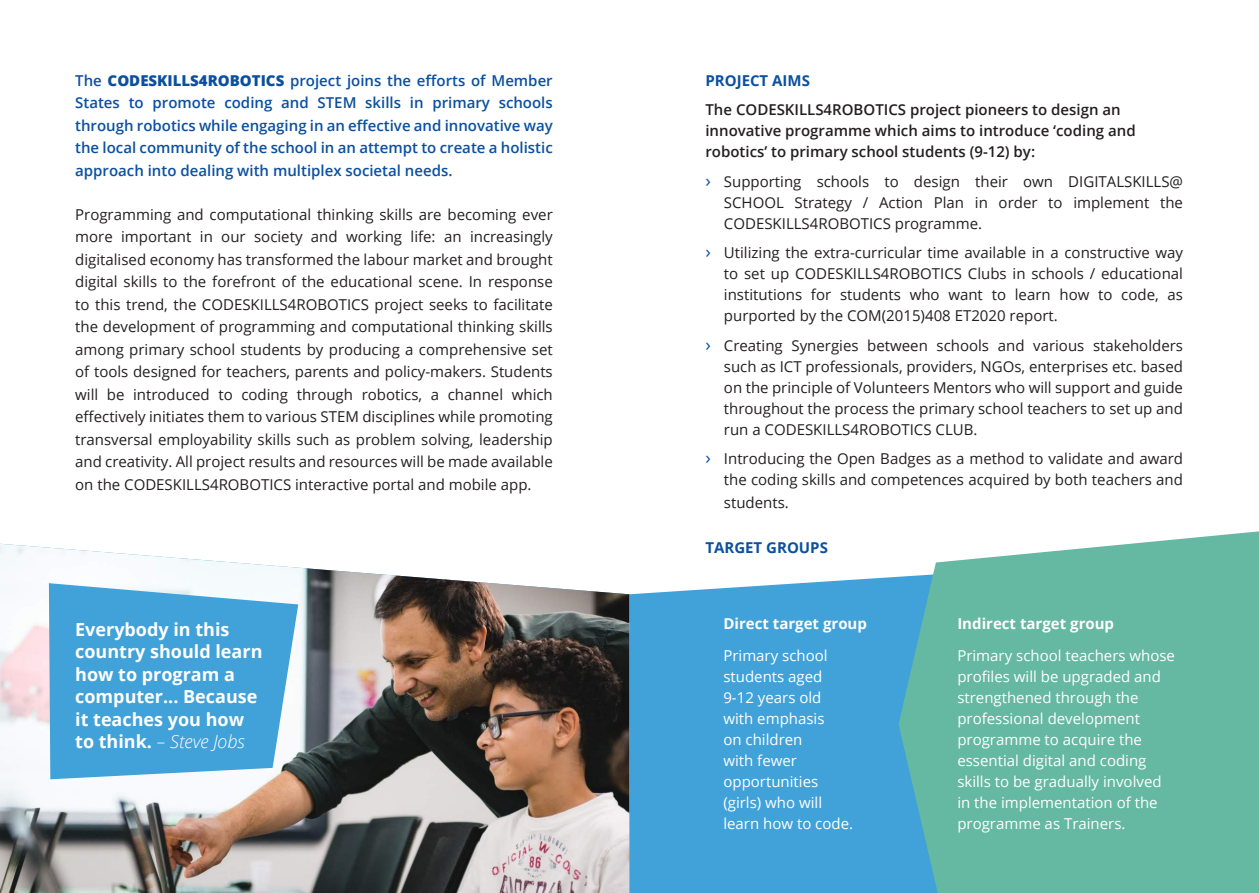
<style>
.page{position:relative;width:1259px;height:893px;background:#fff}
.page>*{position:absolute;margin:0;border:0;box-sizing:border-box;transform-origin:0 0}
.t1{font:700 18px/22.5px "Open Sans";color:#fff}
.Paragraph_Style_2{font:15px/22.5px "Open Sans";color:#231f20;text-align:justify}
.Paragraph_Style_2-2{font:15px/21px "Open Sans";color:#fff}
.t2{font:600 15px/22.5px "Open Sans";color:#0b50a0;text-align:justify}
.Paragraph_Style_2-3{font:600 15px/21px "Open Sans";color:#231f20}
.t3{font:700 15px "Open Sans";color:#fff}
.Heading_3{font:700 15px "Open Sans";color:#0b519f}
.s1{font-weight:800}
.s2{font-weight:300;font-style:italic}
.s3{font-size:18px;color:#0d4da1}
</style>
<div class="page">
<img style="left:0;top:544px;width:629px;height:349px">
<div style="left:629px;top:576px;width:269px;height:317px;background:#41a2d9"></div>
<svg style="left:898px;top:531px;width:361px;height:362px;background:#6bbaa8"></svg>
<svg style="left:49px;top:583px;width:249px;height:196px;background:#58acdc"></svg>
<p class="t2" style="left:75px;top:69px;width:479px">The <span class="s1">CODESKILLS4ROBOTICS</span> project joins the efforts of Member States to promote coding and STEM skills in primary schools through robotics while engaging in an effective and innovative way the local community of the school in an attempt to create a holistic approach into dealing with multiplex societal needs.</p>
<p class="Paragraph_Style_2" style="left:75px;top:203px;width:479px">Programming and computational thinking skills are becoming ever more important in our society and working life: an increasingly digitalised economy has transformed the labour market and brought digital skills to the forefront of the educational scene. In response to this trend, the CODESKILLS4ROBOTICS project seeks to facilitate the development of programming and computational thinking skills among primary school students by producing a comprehensive set of tools designed for teachers, parents and policy-makers. Students will be introduced to coding through robotics, a channel which effectively initiates them to various STEM disciplines while promoting transversal employability skills such as problem solving, leadership and creativity. All project results and resources will be made available on the CODESKILLS4ROBOTICS interactive portal and mobile app.</p>
<p class="t1" style="left:75px;top:617px;width:189px">Everybody in this country should learn how to program a computer... Because it teaches you how to think. <span class="s2">– Steve Jobs</span></p>
<p class="Heading_3" style="left:705px;top:69px;width:106px">PROJECT AIMS</p>
<p class="Paragraph_Style_2-3" style="left:705px;top:99px;width:432px">The CODESKILLS4ROBOTICS project pioneers to design an innovative programme which aims to introduce ‘coding and robotics’ to primary school students (9-12) by:</p>
<p class="Paragraph_Style_2" style="left:724px;top:170px;width:460px;line-height:21px;text-indent:-18px"><span class="s3">›</span> Supporting schools to design their own DIGITALSKILLS@ SCHOOL Strategy / Action Plan in order to implement the CODESKILLS4ROBOTICS programme.</p>
<p class="Paragraph_Style_2" style="left:724px;top:242px;width:460px;line-height:21px;text-indent:-18px"><span class="s3">›</span> Utilizing the extra-curricular time available in a constructive way to set up CODESKILLS4ROBOTICS Clubs in schools / educational institutions for students who want to learn how to code, as purported by the COM(2015)408 ET2020 report.</p>
<p class="Paragraph_Style_2" style="left:724px;top:334px;width:460px;line-height:21px;text-indent:-18px"><span class="s3">›</span> Creating Synergies between schools and various stakeholders such as ICT professionals, providers, NGOs, enterprises etc. based on the principle of Volunteers Mentors who will support and guide throughout the process the primary school teachers to set up and run a CODESKILLS4ROBOTICS CLUB.</p>
<p class="Paragraph_Style_2" style="left:705px;top:448px;width:479px;line-height:21px;text-align:right"><span class="s3">›</span> Introducing the Open Badges as a method to validate and award the coding skills and competences acquired by both teachers and</p>
<p class="Paragraph_Style_2" style="left:724px;top:490px;width:66px">students.</p>
<p class="Heading_3" style="left:705px;top:537px;width:124px">TARGET GROUPS</p>
<p class="t3" style="left:723px;top:613px;width:145px">Direct target group</p>
<p class="t3" style="left:957px;top:613px;width:158px">Indirect target group</p>
<p class="Paragraph_Style_2-2" style="left:723px;top:645px;width:131px">Primary school students aged<br>9-12 years old with emphasis<br>on children<br>with fewer opportunities (girls) who will learn how to code.</p>
<p class="Paragraph_Style_2-2" style="left:957px;top:645px;width:219px">Primary school teachers whose profiles will be upgraded and strengthened through the professional development programme to acquire the essential digital and coding skills to be gradually involved in the implementation of the programme as Trainers.</p>
</div>
